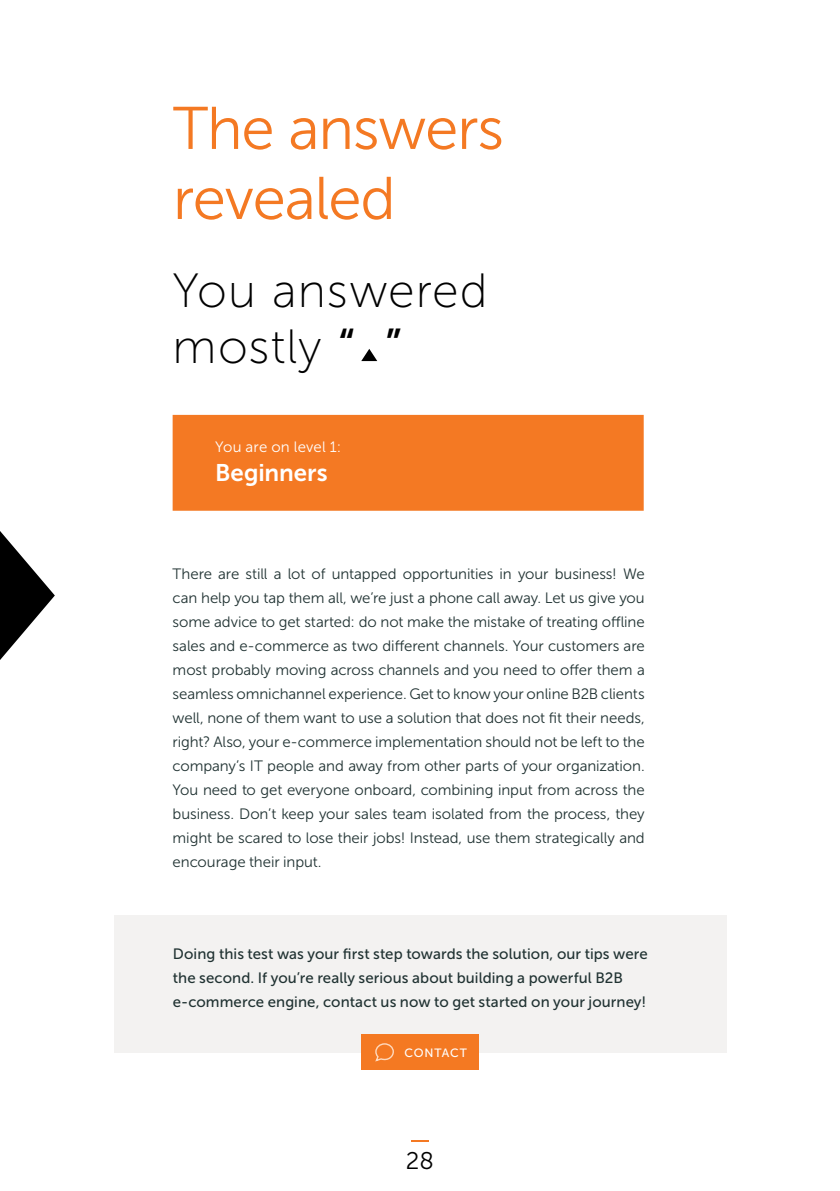
<style>
.page{position:relative;width:840px;height:1191px;background:#fff}
.page>*{position:absolute;margin:0;border:0;box-sizing:border-box;transform-origin:0 0}
.t1{font:60px/70px "Museo Sans 300";letter-spacing:-.02em;color:#f47923}
.t2{font:48px/56px "Museo Sans 100";letter-spacing:.02em;color:#000}
.t3{font:24px "Museo Sans 700";color:#fff}
.t4{font:24px "Museo Sans 300";color:#000}
.t5{font:15px/24px "Museo Sans 300";letter-spacing:-.005em;color:#203232;text-align:justify}
.t6{font:15px/24px "Museo Sans 500";letter-spacing:.005em;color:#203232}
.t7{font:15px "Museo Sans 300";letter-spacing:.005em;color:#fff}
.t8{font:12px "Museo Sans 500";letter-spacing:.065em;color:#fff}
.s1{font-family:"Museo Sans 500"}
</style>
<div class="page">
<svg style="left:411px;top:1140px;width:17px;height:1px"></svg>
<div style="left:172px;top:415px;width:471px;height:96px;background:#f47923;border:2px solid #f47923"></div>
<svg style="left:0;top:531px;width:55px;height:129px"></svg>
<svg style="left:361px;top:349px;width:16px;height:12px"></svg>
<div style="left:114px;top:914px;width:612px;height:138px;background:#f3f2f1"></div>
<div style="left:361px;top:1034px;width:117px;height:36px;background:#f47922"></div>
<svg style="left:375px;top:1043px;width:19px;height:19px"></svg>
<h1 class="t1" style="left:173px;top:94px;width:332px">The answers revealed</h1>
<h2 class="t2" style="left:172px;top:263px;width:316px">You answered mostly <span class="s1">“ ”</span></h2>
<p class="t7" style="left:215px;top:439px;width:127px">You are on level 1:</p>
<h3 class="t3" style="left:215px;top:459px;width:114px">Beginners</h3>
<p class="t5" style="left:172px;top:562px;width:473px">There are still a lot of untapped opportunities in your business! We can help you tap them all, we’re just a phone call away. Let us give you some advice to get started: do not make the mistake of treating offline sales and e-commerce as two different channels. Your customers are most probably moving across channels and you need to offer them a seamless omnichannel experience. Get to know your online B2B clients well, none of them want to use a solution that does not fit their needs, right? Also, your e-commerce implementation should not be left to the company’s IT people and away from other parts of your organization.<br>You need to get everyone onboard, combining input from across the business. Don’t keep your sales team isolated from the process, they might be scared to lose their jobs! Instead, use them strategically and encourage their input.</p>
<p class="t6" style="left:173px;top:942px;width:476px">Doing this test was your first step towards the solution, our tips were the second. If you’re really serious about building a powerful B2B e-commerce engine, contact us now to get started on your journey!</p>
<p class="t8" style="left:404px;top:1046px;width:64px">CONTACT</p>
<h3 class="t4" style="left:406px;top:1148px;width:30px">28</h3>
</div>
